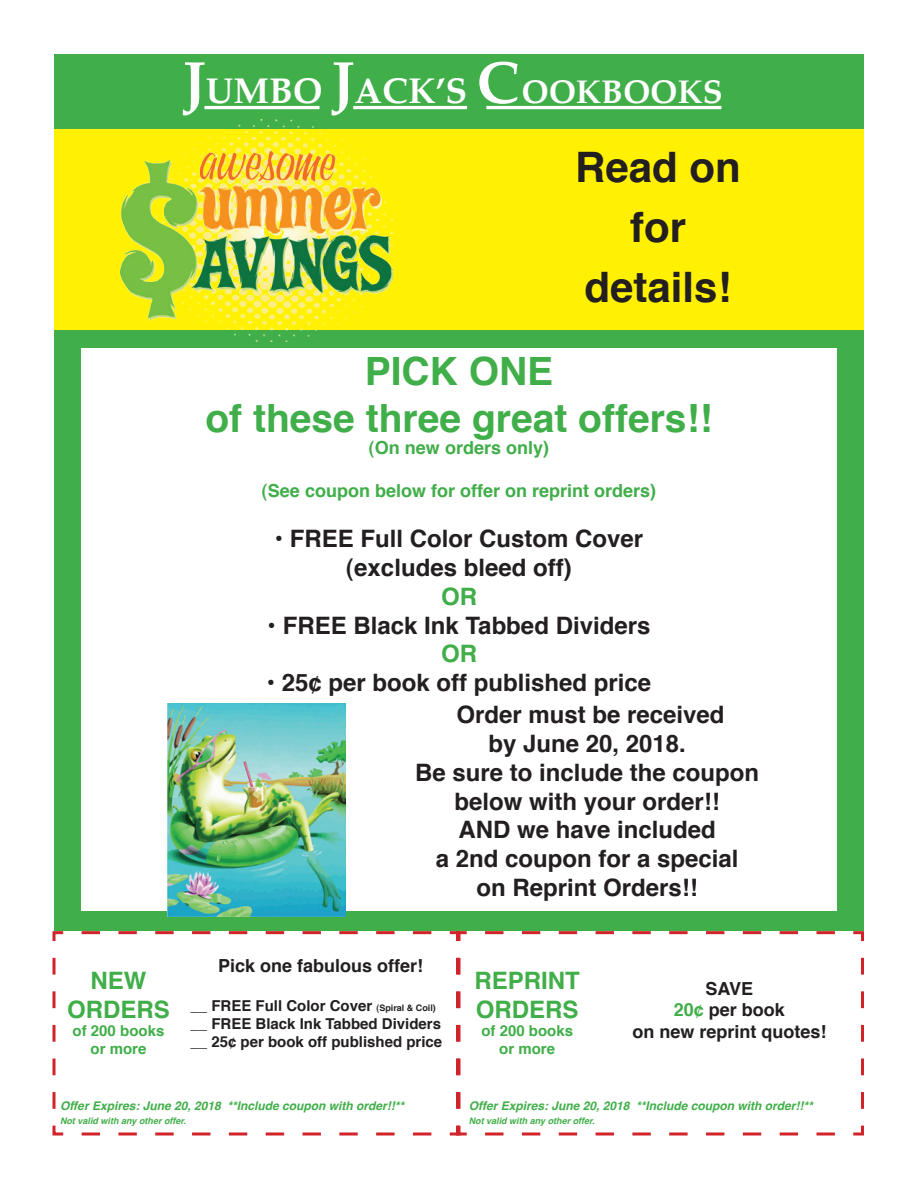
<style>
.page{position:relative;width:918px;height:1188px;background:#fff}
.page>*{position:absolute;margin:0;border:0;box-sizing:border-box;transform-origin:0 0}
.t1{font:700 42px/60px "Helvetica";color:#231f20;text-align:center}
.t2{font:700 39px/46.8px "Helvetica";color:#40ae49;text-align:center}
.t3{font:700 35.55px "Palatino";color:#fff}
.t4{font:700 24px/28.8px "Helvetica";color:#231f20;text-align:center}
.t5{font:700 24px/28.8px "Helvetica";color:#40ae49;text-align:center}
.t6{font:700 18px "Helvetica";color:#40ae49}
.t7{font:700 18px/21.6px "Helvetica";color:#231f20;text-align:center}
.t8{font:700 15px/18px "Helvetica";color:#231f20}
.t9{font:700 15px/18px "Helvetica";color:#40ae49;text-align:center}
.t10{font:italic 700 12px "Helvetica";color:#40ae49}
.t11{font:italic 700 9px "Helvetica";color:#40ae49}
.s1{font-size:59.4px}
.s2{font-size:32.7px}
.s3{font-size:9px}
.s4{color:#40ae49}
</style>
<div class="page">
<div style="left:54px;top:328px;width:810px;height:603px;background:#40ae49"></div>
<div style="left:81px;top:349px;width:756px;height:562px;background:#fff"></div>
<div style="left:54px;top:127px;width:810px;height:203px;background:#fff101"></div>
<div style="left:54px;top:54px;width:810px;height:74px;background:#40ae49"></div>
<hr style="left:204px;top:106px;width:115px;height:3px;background:#fff">
<hr style="left:353px;top:106px;width:114px;height:3px;background:#fff">
<hr style="left:486px;top:106px;width:235px;height:3px;background:#fff">
<svg style="left:52px;top:931px;width:402px;height:205px"></svg>
<svg style="left:454px;top:931px;width:410px;height:205px"></svg>
<img style="left:120px;top:120px;width:273px;height:221px">
<img style="left:168px;top:704px;width:177px;height:212px">
<h3 class="t3" style="left:183px;top:69px;width:542px"><span class="s1">J</span>UMBO <span class="s1">J</span>ACK’S <span class="s1">C</span><span class="s2">OOKBOOKS</span></h3>
<h1 class="t1" style="left:575px;top:135px;width:167px">Read on for details!</h1>
<h2 class="t2" style="left:205px;top:346px;width:509px">PICK ONE<br>of these three great offers!!</h2>
<p class="t6" style="left:369px;top:431px;width:182px">(On new orders only)</p>
<p class="t6" style="left:262px;top:474px;width:396px">(See coupon below for offer on reprint orders)</p>
<p class="t4" style="left:275px;top:523px;width:370px">• FREE Full Color Custom Cover (excludes bleed off)</p>
<p class="t5" style="left:441px;top:581px;width:37px">OR</p>
<p class="t4" style="left:268px;top:609px;width:384px">• FREE Black Ink Tabbed Dividers</p>
<p class="t5" style="left:441px;top:638px;width:37px">OR</p>
<p class="t4" style="left:267px;top:667px;width:386px">• 25¢ per book off published price</p>
<p class="t4" style="left:415px;top:699px;width:346px">Order must be received<br>by June 20, 2018.<br>Be sure to include the coupon below with your order!!<br>AND we have included<br>a 2nd coupon for a special<br>on Reprint Orders!!</p>
<p class="t5" style="left:67px;top:965px;width:104px">NEW<br>ORDERS</p>
<p class="t9" style="left:73px;top:1020px;width:93px">of 200 books or more</p>
<p class="t7" style="left:218px;top:954px;width:207px">Pick one fabulous offer!</p>
<p class="t8" style="left:190px;top:996px;width:253px">__ FREE Full Color Cover <span class="s3">(Spiral &amp; Coil) </span>__ FREE Black Ink Tabbed Dividers __ 25¢ per book off published price</p>
<p class="t5" style="left:475px;top:965px;width:107px;text-align:left">REPRINT<br>ORDERS</p>
<p class="t9" style="left:481px;top:1020px;width:93px">of 200 books or more</p>
<p class="t7" style="left:632px;top:977px;width:196px">SAVE<br><span class="s4">20¢</span> per book<br>on new reprint quotes!</p>
<p class="t10" style="left:60px;top:1096px;width:346px">Offer Expires: June 20, 2018 **Include coupon with order!!**</p>
<p class="t11" style="left:60px;top:1114px;width:128px">Not valid with any other offer.</p>
<p class="t10" style="left:469px;top:1096px;width:346px">Offer Expires: June 20, 2018 **Include coupon with order!!**</p>
<p class="t11" style="left:469px;top:1114px;width:128px">Not valid with any other offer.</p>
</div>
